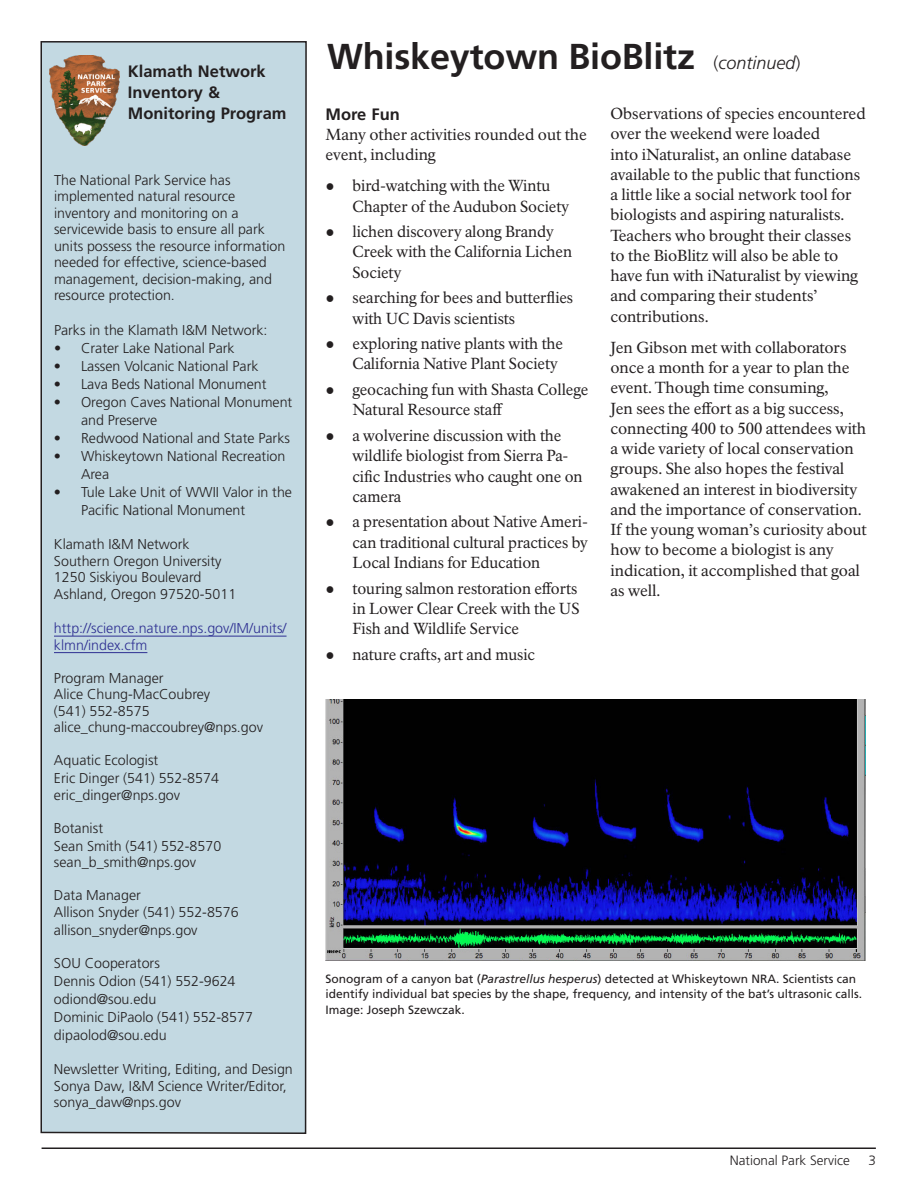
<style>
.page{position:relative;width:918px;height:1188px;background:#fff}
.page>*{position:absolute;margin:0;border:0;box-sizing:border-box;transform-origin:0 0}
.t1{font:700 36px "Frutiger LT Std";letter-spacing:-.005em;color:#231f20}
.I_M_newsletter_textb{font:700 16.5px/21px "Frutiger LT Std";color:#231f20}
.t2{font:15.75px/20.2px "NPS Rawlinson OT";letter-spacing:-.005em;color:#231f20}
.t3{font:300 14.25px/16.5px "Frutiger LT Std";color:#231f20}
.t4{font:300 14.25px/16.5px "Frutiger LT Std";color:#2e3092}
.t5{font:300 13.5px "Frutiger LT Std";color:#231f20}
.t6{font:12px/15.8px "Frutiger LT Std";color:#231f20}
.s1{font-weight:300;font-size:18px}
.s2{font-weight:300;font-style:italic;font-size:18px}
.s3{font-family:"Arial"}
.s4{font-style:italic}
</style>
<div class="page">
<hr style="left:42px;top:1148px;width:834px;height:1px;background:#231f20">
<div style="left:40px;top:41px;width:267px;height:1093px;background:#c3d9e2"></div>
<hr style="left:54px;top:636px;width:233px;height:1px;background:#2e3092">
<hr style="left:54px;top:652px;width:93px;height:1px;background:#2e3092">
<img style="left:326px;top:699px;width:540px;height:261px">
<img style="left:50px;top:56px;width:69px;height:89px">
<h3 class="I_M_newsletter_textb" style="left:128px;top:61px;width:160px">Klamath Network<br>Inventory &amp;<br>Monitoring Program</h3>
<p class="t3" style="left:54px;top:172px;width:233px">The National Park Service has implemented natural resource inventory and monitoring on a servicewide basis to ensure all park units possess the resource information needed for effective, science-based management, decision-making, and resource protection.</p>
<p class="t3" style="left:54px;top:322px;width:215px">Parks in the Klamath I&amp;M Network:</p>
<p class="t3" style="left:54px;top:340px;width:182px">• Crater Lake National Park</p>
<p class="t3" style="left:54px;top:358px;width:206px">• Lassen Volcanic National Park</p>
<p class="t3" style="left:54px;top:376px;width:214px">• Lava Beds National Monument</p>
<p class="t3" style="left:81px;top:393px;width:213px;line-height:18px;text-indent:-27px">• Oregon Caves National Monument and Preserve</p>
<p class="t3" style="left:54px;top:430px;width:238px">• Redwood National and State Parks</p>
<p class="t3" style="left:81px;top:447px;width:206px;line-height:18px;text-indent:-27px">• Whiskeytown National Recreation<br>Area</p>
<p class="t3" style="left:81px;top:483px;width:213px;line-height:18px;text-indent:-27px">• Tule Lake Unit of WWII Valor in the<br>Pacific National Monument</p>
<p class="t3" style="left:54px;top:536px;width:184px">Klamath I&amp;M Network<br>Southern Oregon University<br>1250 Siskiyou Boulevard<br>Ashland, Oregon 97520-5011</p>
<p class="t4" style="left:54px;top:620px;width:234px">http://science.nature.nps.gov/IM/units/ klmn/index.cfm</p>
<p class="t3" style="left:54px;top:670px;width:211px">Program Manager<br>Alice Chung-MacCoubrey<br>(541) 552-8575 alice_chung-maccoubrey@nps.gov</p>
<p class="t3" style="left:54px;top:751px;width:166px;line-height:18px">Aquatic Ecologist<br>Eric Dinger (541) 552-8574</p>
<p class="t3" style="left:54px;top:787px;width:128px">eric_dinger@nps.gov</p>
<p class="t3" style="left:54px;top:819px;width:169px;line-height:18px">Botanist<br>Sean Smith (541) 552-8570</p>
<p class="t3" style="left:54px;top:854px;width:144px">sean_b_smith@nps.gov</p>
<p class="t3" style="left:54px;top:887px;width:186px">Data Manager<br>Allison Snyder (541) 552-8576</p>
<p class="t3" style="left:54px;top:922px;width:145px">allison_snyder@nps.gov</p>
<p class="t3" style="left:54px;top:954px;width:200px;line-height:18px">SOU Cooperators<br>Dennis Odion (541) 552-9624 odiond@sou.edu<br>Dominic DiPaolo (541) 552-8577 dipaolod@sou.edu</p>
<p class="t3" style="left:54px;top:1061px;width:240px">Newsletter Writing, Editing, and Design<br>Sonya Daw, I&amp;M Science Writer/Editor, sonya_daw@nps.gov</p>
<h2 class="t1" style="left:327px;top:35px;width:475px">Whiskeytown BioBlitz <span class="s1">(</span><span class="s2">continued</span><span class="s1">)</span></h2>
<h3 class="I_M_newsletter_textb" style="left:326px;top:104px;width:76px">More Fun</h3>
<p class="t2" style="left:326px;top:125px;width:263px">Many other activities rounded out the event, including</p>
<p class="t2" style="left:352px;top:176px;width:218px;text-indent:-27px"><span class="s3">●</span> bird-watching with the Wintu<br>Chapter of the Audubon Society</p>
<p class="t2" style="left:352px;top:222px;width:221px;text-indent:-27px"><span class="s3">●</span> lichen discovery along Brandy<br>Creek with the California Lichen<br>Society</p>
<p class="t2" style="left:352px;top:288px;width:222px;text-indent:-27px"><span class="s3">●</span> searching for bees and butterflies with UC Davis scientists</p>
<p class="t2" style="left:352px;top:334px;width:212px;text-indent:-27px"><span class="s3">●</span> exploring native plants with the<br>California Native Plant Society</p>
<p class="t2" style="left:352px;top:380px;width:237px;text-indent:-27px"><span class="s3">●</span> geocaching fun with Shasta College<br>Natural Resource staff</p>
<p class="t2" style="left:352px;top:426px;width:232px;text-indent:-27px"><span class="s3">●</span> a wolverine discussion with the wildlife biologist from Sierra Pa&shy;cific Industries who caught one on camera</p>
<p class="t2" style="left:352px;top:512px;width:237px;text-align:justify;text-indent:-27px"><span class="s3">●</span> a presentation about Native Ameri&shy;can traditional cultural practices by Local Indians for Education</p>
<p class="t2" style="left:352px;top:578px;width:228px;text-indent:-27px"><span class="s3">●</span> touring salmon restoration efforts in Lower Clear Creek with the US<br>Fish and Wildlife Service</p>
<p class="t2" style="left:326px;top:644px;width:211px"><span class="s3">●</span> nature crafts, art and music</p>
<p class="t2" style="left:610px;top:104px;width:257px">Observations of species encountered over the weekend were loaded<br>into iNaturalist, an online database available to the public that functions a little like a social network tool for biologists and aspiring naturalists.<br>Teachers who brought their classes to the BioBlitz will also be able to have fun with iNaturalist by viewing and comparing their students’ contributions.</p>
<p class="t2" style="left:610px;top:337px;width:258px">Jen Gibson met with collaborators once a month for a year to plan the event. Though time consuming,<br>Jen sees the effort as a big success, connecting 400 to 500 attendees with a wide variety of local conservation groups. She also hopes the festival awakened an interest in biodiversity and the importance of conservation.<br>If the young woman’s curiosity about how to become a biologist is any indication, it accomplished that goal as well.</p>
<p class="t6" style="left:326px;top:971px;width:538px">Sonogram of a canyon bat (<span class="s4">Parastrellus hesperus</span>) detected at Whiskeytown NRA. Scientists can identify individual bat species by the shape, frequency, and intensity of the bat’s ultrasonic calls.<br>Image: Joseph Szewczak.</p>
<p class="t5" style="left:730px;top:1153px;width:121px">National Park Service</p>
<p class="t5" style="left:869px;top:1153px;width:9px">3</p>
</div>
